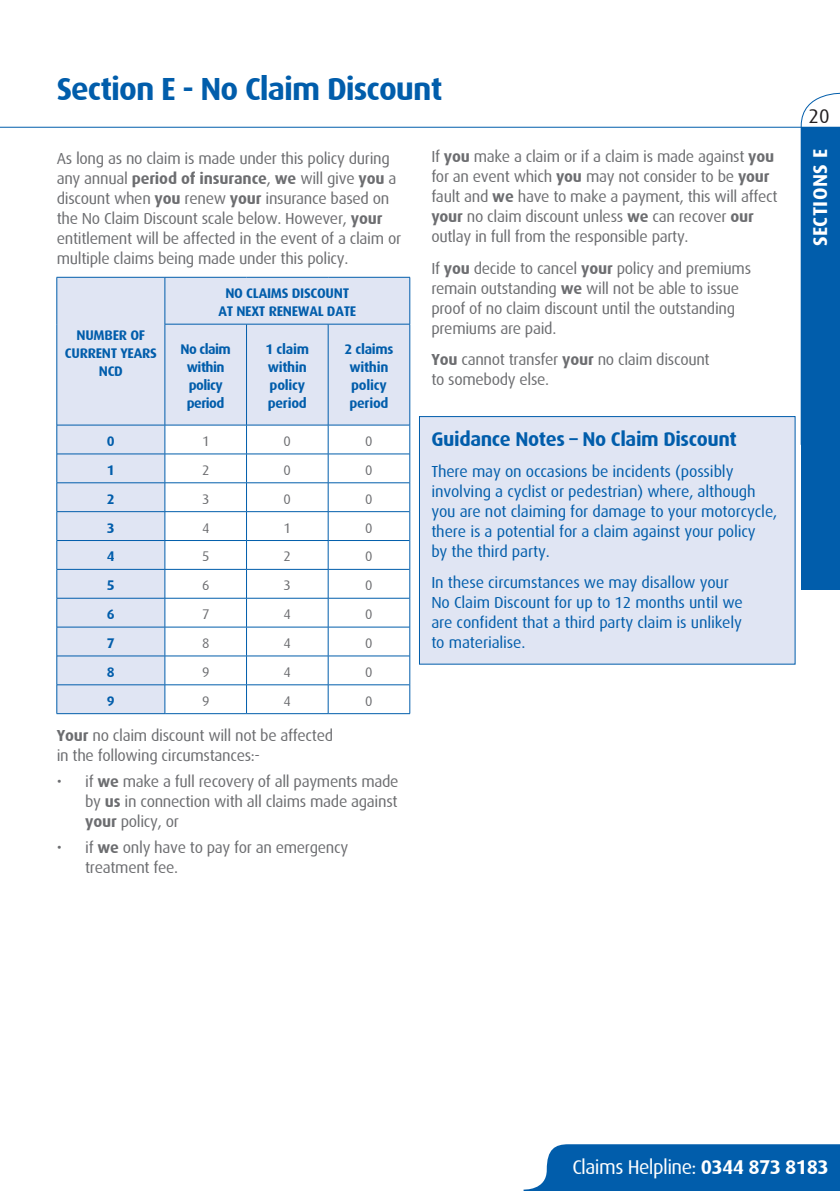
<style>
.page{position:relative;width:840px;height:1191px;background:#fff}
.page>*{position:absolute;margin:0;border:0;box-sizing:border-box;transform-origin:0 0}
.t1{font:700 32px "Dax";letter-spacing:-.03em;color:#015dab}
.t2{font:700 20px "Dax";letter-spacing:-.02em;color:#015dab}
.t3{font:20px "Dax";letter-spacing:-.03em;color:#fff}
.t4{font:700 20px "Dax";letter-spacing:.02em;color:#fff}
.t5{font:20px "Dax";color:#231f20}
.t6{font:16px/20px "Dax";letter-spacing:-.02em;color:#6c6d70}
.t7{font:16px/20px "Dax";letter-spacing:-.01em;color:#015dab}
.t8{font:700 14px/18px "Dax";letter-spacing:-.02em;color:#015dab;text-align:center}
.t9{font:14px "Dax";color:#6c6d70}
.t10{font:700 14px/18px "Dax";letter-spacing:-.04em;color:#015dab;text-align:center}
.s1{font-weight:700}
</style>
<div class="page">
<svg style="left:523px;top:1144px;width:316px;height:47px;background:#1469b1"></svg>
<div style="left:800px;top:127px;width:39px;height:462px;background:#015dab"></div>
<hr style="left:0;top:127px;width:839px;height:1px;background:#015dab">
<svg style="left:799px;top:92px;width:40px;height:353px"></svg>
<div style="left:419px;top:416px;width:375px;height:248px;background:#e0e5f3;border:1px solid #015dab"></div>
<div style="left:57px;top:278px;width:352px;height:435px;background:#e0e5f3"></div>
<svg style="left:165px;top:426px;width:244px;height:287px"></svg>
<hr style="left:165px;top:277px;width:81px;height:1px;background:#015dab">
<hr style="left:246px;top:277px;width:82px;height:1px;background:#015dab">
<hr style="left:328px;top:277px;width:82px;height:1px;background:#015dab">
<hr style="left:409px;top:277px;width:1px;height:47px;background:#015dab">
<hr style="left:165px;top:324px;width:81px;height:1px;background:#015dab">
<hr style="left:246px;top:324px;width:82px;height:1px;background:#015dab">
<hr style="left:246px;top:324px;width:1px;height:101px;background:#015dab">
<hr style="left:328px;top:324px;width:82px;height:1px;background:#015dab">
<hr style="left:327px;top:324px;width:1px;height:101px;background:#015dab">
<hr style="left:409px;top:324px;width:1px;height:101px;background:#015dab">
<hr style="left:165px;top:425px;width:81px;height:1px;background:#015dab">
<hr style="left:246px;top:425px;width:82px;height:1px;background:#015dab">
<hr style="left:328px;top:425px;width:81px;height:1px;background:#015dab">
<hr style="left:165px;top:453px;width:81px;height:1px;background:#015dab">
<hr style="left:246px;top:453px;width:82px;height:1px;background:#015dab">
<hr style="left:328px;top:453px;width:81px;height:1px;background:#015dab">
<hr style="left:165px;top:482px;width:81px;height:1px;background:#015dab">
<hr style="left:246px;top:482px;width:82px;height:1px;background:#015dab">
<hr style="left:328px;top:482px;width:81px;height:1px;background:#015dab">
<hr style="left:165px;top:511px;width:81px;height:1px;background:#015dab">
<hr style="left:246px;top:511px;width:82px;height:1px;background:#015dab">
<hr style="left:328px;top:511px;width:81px;height:1px;background:#015dab">
<hr style="left:165px;top:540px;width:81px;height:1px;background:#015dab">
<hr style="left:246px;top:540px;width:82px;height:1px;background:#015dab">
<hr style="left:328px;top:540px;width:81px;height:1px;background:#015dab">
<hr style="left:165px;top:569px;width:81px;height:1px;background:#015dab">
<hr style="left:246px;top:569px;width:82px;height:1px;background:#015dab">
<hr style="left:328px;top:569px;width:81px;height:1px;background:#015dab">
<hr style="left:165px;top:598px;width:81px;height:1px;background:#015dab">
<hr style="left:246px;top:598px;width:82px;height:1px;background:#015dab">
<hr style="left:328px;top:598px;width:81px;height:1px;background:#015dab">
<hr style="left:165px;top:627px;width:81px;height:1px;background:#015dab">
<hr style="left:246px;top:627px;width:82px;height:1px;background:#015dab">
<hr style="left:328px;top:627px;width:81px;height:1px;background:#015dab">
<hr style="left:165px;top:655px;width:81px;height:1px;background:#015dab">
<hr style="left:246px;top:655px;width:82px;height:1px;background:#015dab">
<hr style="left:328px;top:655px;width:81px;height:1px;background:#015dab">
<hr style="left:165px;top:684px;width:81px;height:1px;background:#015dab">
<hr style="left:246px;top:684px;width:82px;height:1px;background:#015dab">
<hr style="left:328px;top:684px;width:81px;height:1px;background:#015dab">
<hr style="left:165px;top:713px;width:81px;height:1px;background:#015dab">
<hr style="left:246px;top:713px;width:82px;height:1px;background:#015dab">
<hr style="left:328px;top:713px;width:82px;height:1px;background:#015dab">
<svg style="left:246px;top:425px;width:1px;height:288px"></svg>
<svg style="left:327px;top:425px;width:1px;height:288px"></svg>
<svg style="left:409px;top:425px;width:1px;height:288px"></svg>
<hr style="left:56px;top:277px;width:109px;height:1px;background:#015dab">
<hr style="left:56px;top:277px;width:1px;height:47px;background:#015dab">
<hr style="left:164px;top:277px;width:1px;height:47px;background:#015dab">
<hr style="left:56px;top:324px;width:1px;height:101px;background:#015dab">
<hr style="left:164px;top:324px;width:1px;height:101px;background:#015dab">
<svg style="left:56px;top:425px;width:1px;height:288px"></svg>
<svg style="left:164px;top:426px;width:1px;height:287px"></svg>
<hr style="left:56px;top:713px;width:109px;height:1px;background:#015dab">
<hr style="left:57px;top:425px;width:108px;height:1px;background:#015dab">
<hr style="left:57px;top:453px;width:108px;height:1px;background:#015dab">
<hr style="left:57px;top:482px;width:108px;height:1px;background:#015dab">
<hr style="left:57px;top:511px;width:108px;height:1px;background:#015dab">
<hr style="left:57px;top:540px;width:108px;height:1px;background:#015dab">
<hr style="left:57px;top:569px;width:108px;height:1px;background:#015dab">
<hr style="left:57px;top:598px;width:108px;height:1px;background:#015dab">
<hr style="left:57px;top:627px;width:108px;height:1px;background:#015dab">
<hr style="left:57px;top:655px;width:108px;height:1px;background:#015dab">
<hr style="left:57px;top:684px;width:108px;height:1px;background:#015dab">
<h1 class="t1" style="left:57px;top:71px;width:387px">Section E - No Claim Discount</h1>
<p class="t6" style="left:57px;top:148px;width:346px">As long as no claim is made under this policy during any annual <span class="s1">period of insurance</span>, <span class="s1">we</span> will give <span class="s1">you</span> a discount when <span class="s1">you</span> renew <span class="s1">your</span> insurance based on the No Claim Discount scale below. However, <span class="s1">your </span>entitlement will be affected in the event of a claim or multiple claims being made under this policy.</p>
<p class="t8" style="left:65px;top:326px;width:93px">NUMBER OF<br>CURRENT YEARS<br>NCD</p>
<p class="t8" style="left:218px;top:284px;width:139px">NO CLAIMS DISCOUNT<br>AT NEXT RENEWAL DATE</p>
<p class="t10" style="left:180px;top:340px;width:52px">No claim within policy period</p>
<p class="t8" style="left:265px;top:340px;width:45px;text-align:left">1 claim within policy period</p>
<p class="t8" style="left:344px;top:340px;width:51px">2 claims within policy period</p>
<p class="t8" style="left:107px;top:432px;width:9px">0</p>
<p class="t9" style="left:202px;top:433px;width:9px">1</p>
<p class="t9" style="left:283px;top:433px;width:9px">0</p>
<p class="t9" style="left:365px;top:433px;width:9px">0</p>
<p class="t8" style="left:107px;top:461px;width:9px">1</p>
<p class="t9" style="left:202px;top:462px;width:9px">2</p>
<p class="t9" style="left:283px;top:462px;width:9px">0</p>
<p class="t9" style="left:365px;top:462px;width:9px">0</p>
<p class="t8" style="left:107px;top:490px;width:9px">2</p>
<p class="t9" style="left:202px;top:491px;width:9px">3</p>
<p class="t9" style="left:283px;top:491px;width:9px">0</p>
<p class="t9" style="left:365px;top:491px;width:9px">0</p>
<p class="t8" style="left:107px;top:519px;width:9px">3</p>
<p class="t9" style="left:202px;top:520px;width:9px">4</p>
<p class="t9" style="left:283px;top:520px;width:9px">1</p>
<p class="t9" style="left:365px;top:520px;width:9px">0</p>
<p class="t8" style="left:107px;top:548px;width:9px">4</p>
<p class="t9" style="left:202px;top:549px;width:9px">5</p>
<p class="t9" style="left:283px;top:549px;width:9px">2</p>
<p class="t9" style="left:365px;top:549px;width:9px">0</p>
<p class="t8" style="left:107px;top:576px;width:9px">5</p>
<p class="t9" style="left:202px;top:578px;width:9px">6</p>
<p class="t9" style="left:283px;top:578px;width:9px">3</p>
<p class="t9" style="left:365px;top:578px;width:9px">0</p>
<p class="t8" style="left:107px;top:605px;width:9px">6</p>
<p class="t9" style="left:202px;top:606px;width:9px">7</p>
<p class="t9" style="left:283px;top:606px;width:9px">4</p>
<p class="t9" style="left:365px;top:606px;width:9px">0</p>
<p class="t8" style="left:107px;top:634px;width:9px">7</p>
<p class="t9" style="left:202px;top:635px;width:9px">8</p>
<p class="t9" style="left:283px;top:635px;width:9px">4</p>
<p class="t9" style="left:365px;top:635px;width:9px">0</p>
<p class="t8" style="left:107px;top:663px;width:9px">8</p>
<p class="t9" style="left:202px;top:664px;width:9px">9</p>
<p class="t9" style="left:283px;top:664px;width:9px">4</p>
<p class="t9" style="left:365px;top:664px;width:9px">0</p>
<p class="t8" style="left:107px;top:692px;width:9px">9</p>
<p class="t9" style="left:202px;top:693px;width:9px">9</p>
<p class="t9" style="left:283px;top:693px;width:9px">4</p>
<p class="t9" style="left:365px;top:693px;width:9px">0</p>
<p class="t6" style="left:57px;top:726px;width:278px"><span class="s1">Your</span> no claim discount will not be affected in the following circumstances:-</p>
<p class="t6" style="left:85px;top:771px;width:315px;text-align:justify;text-indent:-28px">• if <span class="s1">we</span> make a full recovery of all payments made by <span class="s1">us</span> in connection with all claims made against <span class="s1">your</span> policy, or</p>
<p class="t6" style="left:85px;top:837px;width:264px;text-indent:-28px">• if <span class="s1">we</span> only have to pay for an emergency treatment fee.</p>
<p class="t6" style="left:431px;top:147px;width:347px">If <span class="s1">you</span> make a claim or if a claim is made against <span class="s1">you </span>for an event which <span class="s1">you</span> may not consider to be <span class="s1">your </span>fault and <span class="s1">we</span> have to make a payment, this will affect <span class="s1">your</span> no claim discount unless <span class="s1">we</span> can recover <span class="s1">our </span>outlay in full from the responsible party.</p>
<p class="t6" style="left:431px;top:258px;width:321px">If <span class="s1">you</span> decide to cancel <span class="s1">your</span> policy and premiums remain outstanding <span class="s1">we</span> will not be able to issue proof of no claim discount until the outstanding premiums are paid.</p>
<p class="t6" style="left:431px;top:349px;width:280px"><span class="s1">You</span> cannot transfer <span class="s1">your</span> no claim discount to somebody else.</p>
<p class="t2" style="left:431px;top:427px;width:307px">Guidance Notes – No Claim Discount</p>
<p class="t7" style="left:431px;top:461px;width:347px">There may on occasions be incidents (possibly involving a cyclist or pedestrian) where, although you are not claiming for damage to your motorcycle, there is a potential for a claim against your policy<br>by the third party.</p>
<p class="t7" style="left:431px;top:573px;width:313px">In these circumstances we may disallow your No Claim Discount for up to 12 months until we are confident that a third party claim is unlikely to materialise.</p>
<p class="t5" style="left:808px;top:105px;width:23px">20</p>
<p class="t4" style="left:808px;top:246px;width:99px;rotate:-90deg">SECTIONS E</p>
<p class="t3" style="left:572px;top:1155px;width:258px">Claims Helpline: <span class="s1">0344 873 8183</span></p>
</div>
